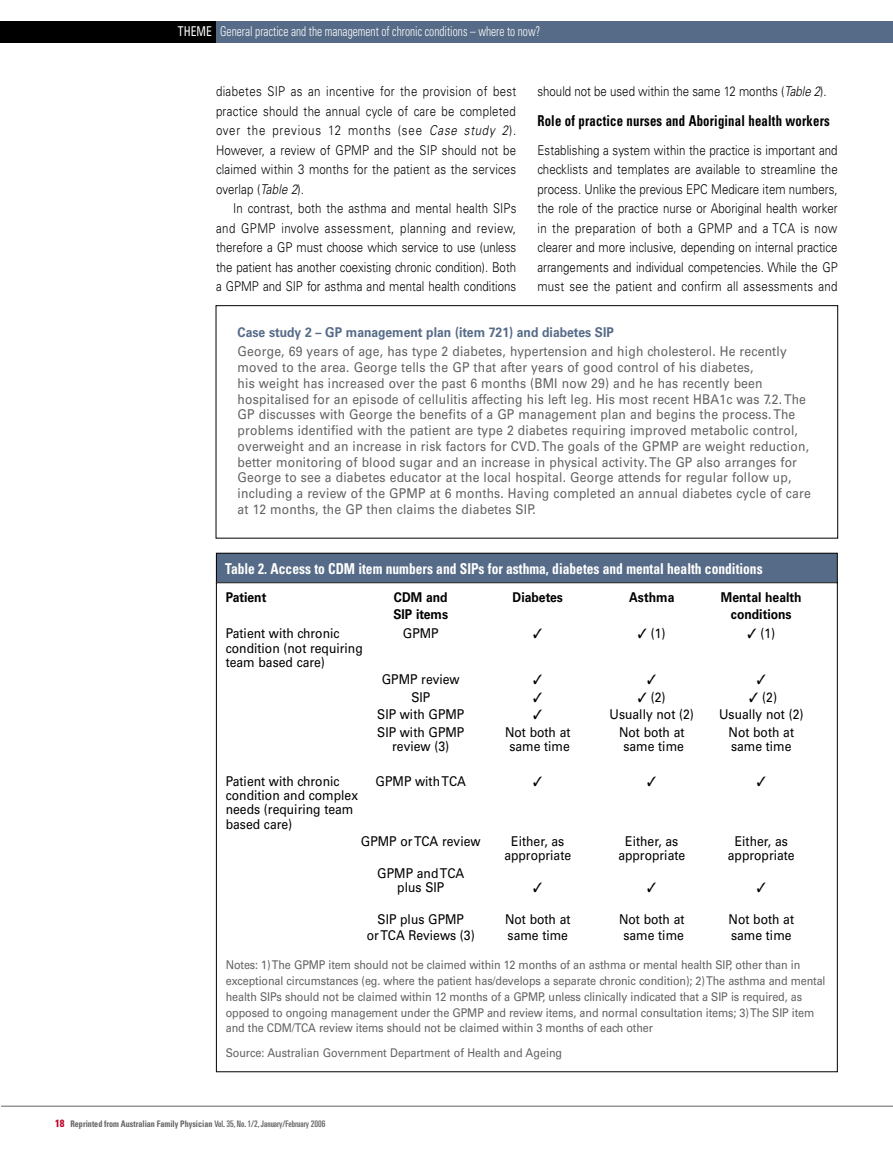
<style>
.page{position:relative;width:893px;height:1170px;background:#fff}
.page>*{position:absolute;margin:0;border:0;box-sizing:border-box;transform-origin:0 0}
.A_table_head{font:700 condensed 15px "Univers LT";color:#fff;scale:.9 1}
.A_crosshead_C{font:700 condensed 15px "Univers LT";letter-spacing:.015em;color:#000;scale:.85 1}
.A_body_text{font:300 13.5px/19.5px "Univers LT";letter-spacing:.005em;color:#000;text-align:justify;scale:.85 1}
.A_case_study_history_text{font:13.5px/15.8px "Univers LT";letter-spacing:.015em;color:#636363;scale:.9 1}
.A_table_body{font:13.5px/14.2px "Univers LT";color:#000;scale:.9 1}
.A_section_subhead_2nd_page{font:300 condensed 13.5px "Univers LT";color:#fff;scale:.85 1}
.A_table_body-2{font:700 13.5px "Univers LT";color:#000;scale:.9 1}
.A_case_study_history_head{font:700 13.5px "Univers LT";color:#566b87;scale:.9 1}
.A_section_head_2nd_page{font:condensed 13.5px "Univers LT";color:#fff;scale:.85 1}
.A_table_body_note{font:12px/15.8px "Univers LT";letter-spacing:-.01em;color:#636363;scale:.9 1}
.t1{font:700 condensed 9px "Univers LT";color:#636363;scale:.9 1}
.s1{font-style:italic}
.s2{font-size:10.5px;color:#be0027}
.s3{font-weight:400;font-stretch:ultra-condensed}
</style>
<div class="page">
<div style="left:216px;top:21px;width:677px;height:22px;background:#566b87"></div>
<div style="left:0;top:21px;width:216px;height:22px;background:#000"></div>
<hr style="left:1px;top:1105px;width:892px;height:1px;background:#636363">
<div style="left:216px;top:553px;width:621px;height:29px;background:#566b87"></div>
<div style="left:216px;top:553px;width:622px;height:30px;border:1px solid #000"></div>
<div style="left:216px;top:305px;width:622px;height:233px;border:1px solid #000"></div>
<p class="A_section_head_2nd_page" style="left:178px;top:23px;width:41px">THEME</p>
<p class="A_section_subhead_2nd_page" style="left:220px;top:23px;width:378px">General practice and the management of chronic conditions – where to now?</p>
<p class="A_body_text" style="left:216px;top:82px;width:355px">diabetes SIP as an incentive for the provision of best practice should the annual cycle of care be completed over the previous 12 months (see <span class="s1">Case study 2</span>).<br>However, a review of GPMP and the SIP should not be claimed within 3 months for the patient as the services overlap (<span class="s1">Table 2</span>).</p>
<p class="A_body_text" style="left:216px;top:199px;width:355px;text-indent:17px">In contrast, both the asthma and mental health SIPs and GPMP involve assessment, planning and review, therefore a GP must choose which service to use (unless the patient has another coexisting chronic condition). Both a GPMP and SIP for asthma and mental health conditions</p>
<p class="A_body_text" style="left:537px;top:82px;width:342px">should not be used within the same 12 months (<span class="s1">Table 2</span>).</p>
<p class="A_crosshead_C" style="left:537px;top:111px;width:345px">Role of practice nurses and Aboriginal health workers</p>
<p class="A_body_text" style="left:537px;top:140px;width:355px">Establishing a system within the practice is important and checklists and templates are available to streamline the process. Unlike the previous EPC Medicare item numbers, the role of the practice nurse or Aboriginal health worker in the preparation of both a GPMP and a TCA is now clearer and more inclusive, depending on internal practice arrangements and individual competencies. While the GP must see the patient and confirm all assessments and</p>
<p class="A_case_study_history_head" style="left:238px;top:325px;width:420px">Case study 2 – GP management plan (item 721) and diabetes SIP</p>
<p class="A_case_study_history_text" style="left:238px;top:344px;width:638px">George, 69 years of age, has type 2 diabetes, hypertension and high cholesterol. He recently moved to the area. George tells the GP that after years of good control of his diabetes,<br>his weight has increased over the past 6 months (BMI now 29) and he has recently been hospitalised for an episode of cellulitis affecting his left leg. His most recent HBA1c was 7.2. The GP discusses with George the benefits of a GP management plan and begins the process. The problems identified with the patient are type 2 diabetes requiring improved metabolic control, overweight and an increase in risk factors for CVD. The goals of the GPMP are weight reduction, better monitoring of blood sugar and an increase in physical activity. The GP also arranges for George to see a diabetes educator at the local hospital. George attends for regular follow up, including a review of the GPMP at 6 months. Having completed an annual diabetes cycle of care at 12 months, the GP then claims the diabetes SIP.</p>
<p class="A_table_head" style="left:225px;top:559px;width:599px">Table 2. Access to CDM item numbers and SIPs for asthma, diabetes and mental health conditions</p>
<p class="A_table_body-2" style="left:226px;top:589px;width:47px">Patient</p>
<p class="A_table_body-2" style="left:394px;top:589px;width:61px">CDM and</p>
<p class="A_table_body-2" style="left:513px;top:589px;width:57px">Diabetes</p>
<p class="A_table_body-2" style="left:629px;top:589px;width:52px">Asthma</p>
<p class="A_table_body-2" style="left:721px;top:589px;width:91px">Mental health</p>
<p class="A_table_body-2" style="left:393px;top:606px;width:62px">SIP items</p>
<p class="A_table_body-2" style="left:731px;top:606px;width:69px">conditions</p>
<p class="A_table_body" style="left:226px;top:626px;width:128px">Patient with chronic</p>
<p class="A_table_body" style="left:403px;top:626px;width:41px">GPMP</p>
<p class="A_table_body" style="left:638px;top:626px;width:32px">✓ (1)</p>
<p class="A_table_body" style="left:747px;top:626px;width:32px">✓ (1)</p>
<p class="A_table_body" style="left:226px;top:640px;width:154px">condition (not requiring team based care)</p>
<p class="A_table_body" style="left:382px;top:672px;width:88px">GPMP review</p>
<p class="A_table_body" style="left:411px;top:690px;width:23px">SIP</p>
<p class="A_table_body" style="left:638px;top:690px;width:32px">✓ (2)</p>
<p class="A_table_body" style="left:749px;top:690px;width:32px">✓ (2)</p>
<p class="A_table_body" style="left:377px;top:707px;width:98px">SIP with GPMP</p>
<p class="A_table_body" style="left:610px;top:707px;width:95px">Usually not (2)</p>
<p class="A_table_body" style="left:719px;top:707px;width:95px">Usually not (2)</p>
<p class="A_table_body" style="left:377px;top:724px;width:98px">SIP with GPMP</p>
<p class="A_table_body" style="left:505px;top:724px;width:74px">Not both at</p>
<p class="A_table_body" style="left:619px;top:724px;width:74px">Not both at</p>
<p class="A_table_body" style="left:729px;top:724px;width:74px">Not both at</p>
<p class="A_table_body" style="left:392px;top:739px;width:65px">review (3)</p>
<p class="A_table_body" style="left:509px;top:739px;width:69px">same time</p>
<p class="A_table_body" style="left:623px;top:739px;width:69px">same time</p>
<p class="A_table_body" style="left:731px;top:739px;width:69px">same time</p>
<p class="A_table_body" style="left:226px;top:774px;width:128px">Patient with chronic</p>
<p class="A_table_body" style="left:376px;top:774px;width:102px">GPMP with TCA</p>
<p class="A_table_body" style="left:226px;top:788px;width:149px">condition and complex needs (requiring team based care)</p>
<p class="A_table_body" style="left:361px;top:834px;width:134px">GPMP or TCA review</p>
<p class="A_table_body" style="left:511px;top:834px;width:60px">Either, as</p>
<p class="A_table_body" style="left:625px;top:834px;width:60px">Either, as</p>
<p class="A_table_body" style="left:735px;top:834px;width:60px">Either, as</p>
<p class="A_table_body" style="left:504px;top:848px;width:76px">appropriate</p>
<p class="A_table_body" style="left:618px;top:848px;width:76px">appropriate</p>
<p class="A_table_body" style="left:728px;top:848px;width:76px">appropriate</p>
<p class="A_table_body" style="left:377px;top:866px;width:98px;text-align:center">GPMP and TCA plus SIP</p>
<p class="A_table_body" style="left:378px;top:911px;width:98px">SIP plus GPMP</p>
<p class="A_table_body" style="left:505px;top:911px;width:74px">Not both at</p>
<p class="A_table_body" style="left:619px;top:911px;width:74px">Not both at</p>
<p class="A_table_body" style="left:729px;top:911px;width:74px">Not both at</p>
<p class="A_table_body" style="left:367px;top:928px;width:121px">or TCA Reviews (3)</p>
<p class="A_table_body" style="left:508px;top:928px;width:69px">same time</p>
<p class="A_table_body" style="left:623px;top:928px;width:69px">same time</p>
<p class="A_table_body" style="left:731px;top:928px;width:69px">same time</p>
<p class="A_table_body_note" style="left:226px;top:957px;width:668px">Notes: 1) The GPMP item should not be claimed within 12 months of an asthma or mental health SIP, other than in exceptional circumstances (eg. where the patient has/develops a separate chronic condition); 2) The asthma and mental health SIPs should not be claimed within 12 months of a GPMP, unless clinically indicated that a SIP is required, as opposed to ongoing management under the GPMP and review items, and normal consultation items; 3) The SIP item and the CDM/TCA review items should not be claimed within 3 months of each other</p>
<p class="A_table_body_note" style="left:226px;top:1044px;width:375px">Source: Australian Government Department of Health and Ageing</p>
<p class="t1" style="left:55px;top:1118px;width:302px"><span class="s2">18</span> Reprinted from Australian Family Physician <span class="s3">Vol. 35, No. 1/2, January/February 2006</span></p>
</div>
